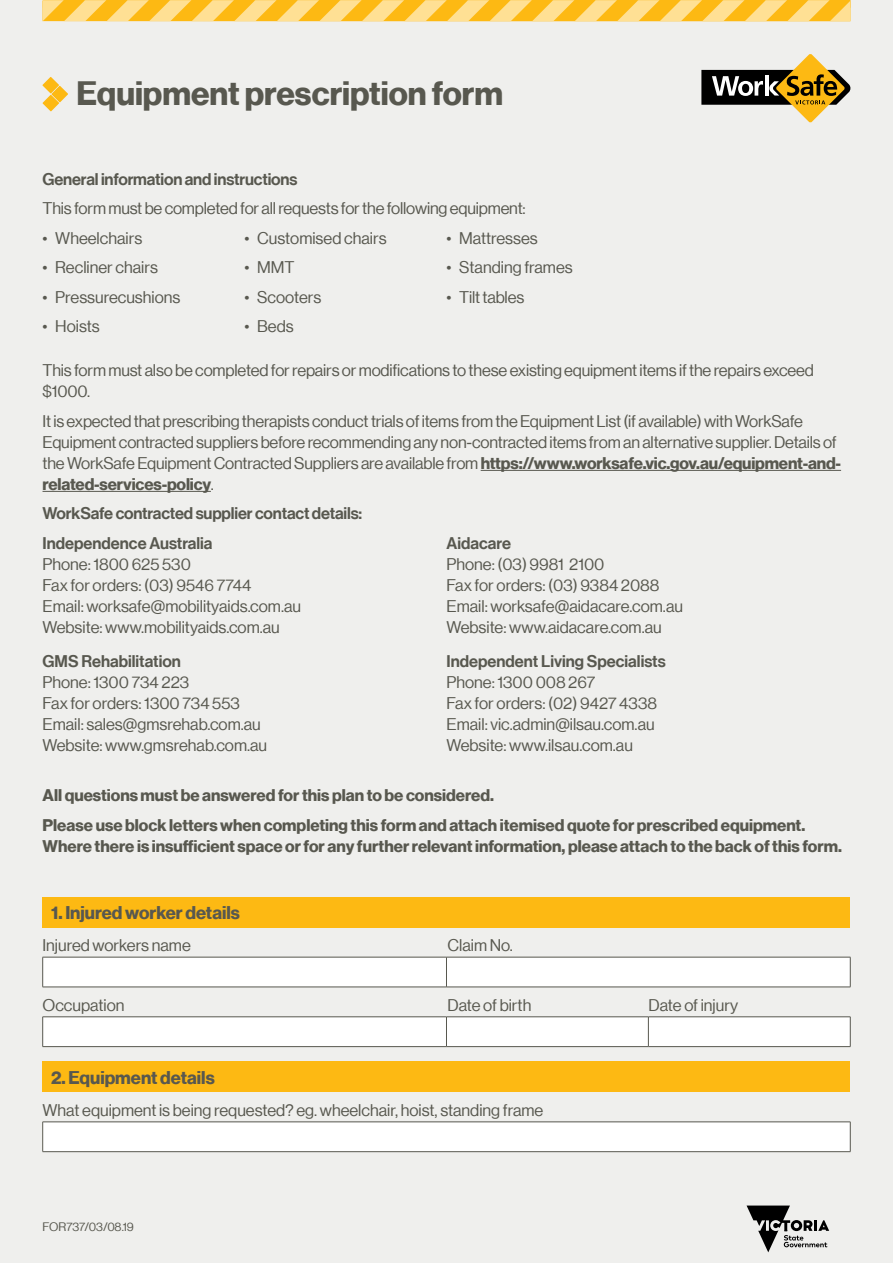
<style>
.page{position:relative;width:893px;height:1263px;background:#efefed}
.page>*{position:absolute;margin:0;border:0;box-sizing:border-box;transform-origin:0 0}
.t1{font:33px "N Haas Grotesk DS Std 75 Bd";color:#58584f}
.t2{font:18px "N Haas Grotesk DS Std 75 Bd";color:#58584f}
.t3{font:16.5px/21px "N Haas Grotesk DS Std 55 Rg";letter-spacing:-.01em;color:#58584f}
.t4{font:16.5px/29.5px "N Haas Grotesk DS Std 75 Bd";color:#58584f}
.t5{font:16.5px/29.5px "N Haas Grotesk DS Std 65 Md";letter-spacing:-.01em;color:#58584f}
.t6{font:12px "N Haas Grotesk DS Std 55 Rg";color:#58584f}
.s1{font-family:"N Haas Grotesk DS Std 75 Bd"}
.s2{font-family:"N Haas Grotesk DS Std 55 Rg"}
</style>
<div class="page">
<svg style="left:43px;top:0;width:807px;height:21px;background:#fdcc52"></svg>
<svg style="left:701px;top:54px;width:149px;height:68px"></svg>
<hr style="left:765px;top:75px;width:3px;height:21px;background:#fff">
<svg style="left:747px;top:1205px;width:82px;height:47px"></svg>
<div style="left:43px;top:896px;width:807px;height:31px;background:#fdb913"></div>
<div style="left:43px;top:958px;width:807px;height:29px;background:#fff"></div>
<hr style="left:43px;top:957px;width:403px;height:1px;background:#58584f">
<hr style="left:42px;top:957px;width:1px;height:30px;background:#58584f">
<hr style="left:446px;top:957px;width:404px;height:1px;background:#58584f">
<hr style="left:446px;top:957px;width:1px;height:30px;background:#58584f">
<hr style="left:850px;top:957px;width:1px;height:30px;background:#58584f">
<hr style="left:43px;top:987px;width:403px;height:1px;background:#58584f">
<hr style="left:446px;top:987px;width:404px;height:1px;background:#58584f">
<hr style="left:43px;top:1016px;width:403px;height:1px;background:#58584f">
<hr style="left:446px;top:1016px;width:202px;height:1px;background:#58584f">
<hr style="left:648px;top:1016px;width:202px;height:1px;background:#58584f">
<div style="left:42px;top:1017px;width:809px;height:29px;background:#fff"></div>
<hr style="left:43px;top:1046px;width:403px;height:1px;background:#58584f">
<hr style="left:446px;top:1046px;width:202px;height:1px;background:#58584f">
<hr style="left:648px;top:1046px;width:202px;height:1px;background:#58584f">
<div style="left:43px;top:1061px;width:807px;height:31px;background:#fdb913"></div>
<div style="left:43px;top:1122px;width:807px;height:30px;background:#fff"></div>
<hr style="left:43px;top:1121px;width:807px;height:1px;background:#58584f">
<svg style="left:42px;top:1122px;width:1px;height:29px"></svg>
<svg style="left:850px;top:1122px;width:1px;height:29px"></svg>
<hr style="left:43px;top:1151px;width:807px;height:1px;background:#58584f">
<svg style="left:52px;top:86px;width:16px;height:16px"></svg>
<svg style="left:43px;top:95px;width:16px;height:16px"></svg>
<svg style="left:42px;top:77px;width:17px;height:16px"></svg>
<hr style="left:481px;top:470px;width:360px;height:1px;background:#58584f">
<hr style="left:43px;top:491px;width:168px;height:1px;background:#58584f">
<h1 class="t1" style="left:77px;top:74px;width:428px">Equipment prescription form</h1>
<p class="t5" style="left:43px;top:164px;width:256px">General information and instructions</p>
<p class="t3" style="left:43px;top:198px;width:485px">This form must be completed for all requests for the following equipment:</p>
<p class="t3" style="left:43px;top:227px;width:101px">• Wheelchairs</p>
<p class="t3" style="left:43px;top:257px;width:117px">• Recliner chairs</p>
<p class="t3" style="left:43px;top:286px;width:139px">• Pressurecushions</p>
<p class="t3" style="left:43px;top:316px;width:59px">• Hoists</p>
<p class="t3" style="left:244px;top:227px;width:144px">• Customised chairs</p>
<p class="t3" style="left:244px;top:257px;width:52px">• MMT</p>
<p class="t3" style="left:244px;top:286px;width:78px">• Scooters</p>
<p class="t3" style="left:244px;top:316px;width:51px">• Beds</p>
<p class="t3" style="left:446px;top:227px;width:93px">• Mattresses</p>
<p class="t3" style="left:446px;top:257px;width:128px">• Standing frames</p>
<p class="t3" style="left:446px;top:286px;width:79px">• Tilt tables</p>
<p class="t3" style="left:43px;top:360px;width:773px">This form must also be completed for repairs or modifications to these existing equipment items if the repairs exceed $1000.</p>
<p class="t3" style="left:43px;top:410px;width:800px">It is expected that prescribing therapists conduct trials of items from the Equipment List (if available) with WorkSafe<br>Equipment contracted suppliers before recommending any non-contracted items from an alternative supplier. Details of the WorkSafe Equipment Contracted Suppliers are available from <span class="s1">https://www.worksafe.vic.gov.au/equipment-and-</span></p>
<p class="t4" style="left:43px;top:469px;width:173px">related-services-policy<span class="s2">.</span></p>
<p class="t5" style="left:43px;top:498px;width:321px">WorkSafe contracted supplier contact details:<br>Independence Australia</p>
<p class="t3" style="left:43px;top:553px;width:260px">Phone: 1800 625 530<br>Fax for orders: (03) 9546 7744<br>Email: worksafe@mobilityaids.com.au<br>Website: www.mobilityaids.com.au</p>
<p class="t5" style="left:43px;top:646px;width:140px">GMS Rehabilitation</p>
<p class="t3" style="left:43px;top:671px;width:226px">Phone: 1300 734 223<br>Fax for orders: 1300 734 553<br>Email: sales@gmsrehab.com.au<br>Website: www.gmsrehab.com.au</p>
<p class="t5" style="left:446px;top:528px;width:66px">Aidacare</p>
<p class="t3" style="left:446px;top:553px;width:238px">Phone: (03) 9981 2100<br>Fax for orders: (03) 9384 2088<br>Email: worksafe@aidacare.com.au<br>Website: www.aidacare.com.au</p>
<p class="t5" style="left:446px;top:646px;width:221px">Independent Living Specialists</p>
<p class="t3" style="left:446px;top:671px;width:212px">Phone: 1300 008 267<br>Fax for orders: (02) 9427 4338<br>Email: vic.admin@ilsau.com.au<br>Website: www.ilsau.com.au</p>
<p class="t4" style="left:43px;top:780px;width:764px">All questions must be answered for this plan to be considered.<br>Please use block letters when completing this form and attach itemised quote for prescribed equipment.</p>
<p class="t4" style="left:43px;top:831px;width:801px">Where there is insufficient space or for any further relevant information, please attach to the back of this form.</p>
<p class="t2" style="left:51px;top:902px;width:190px">1. Injured worker details</p>
<p class="t3" style="left:43px;top:934px;width:150px">Injured workers name</p>
<p class="t3" style="left:448px;top:934px;width:67px">Claim No.</p>
<p class="t3" style="left:43px;top:994px;width:83px">Occupation</p>
<p class="t3" style="left:448px;top:994px;width:85px">Date of birth</p>
<p class="t3" style="left:649px;top:994px;width:91px">Date of injury</p>
<p class="t2" style="left:51px;top:1067px;width:165px">2. Equipment details</p>
<p class="t3" style="left:43px;top:1099px;width:502px">What equipment is being requested? eg. wheelchair, hoist, standing frame</p>
<p class="t6" style="left:43px;top:1220px;width:93px">FOR737/03/08.19</p>
</div>
